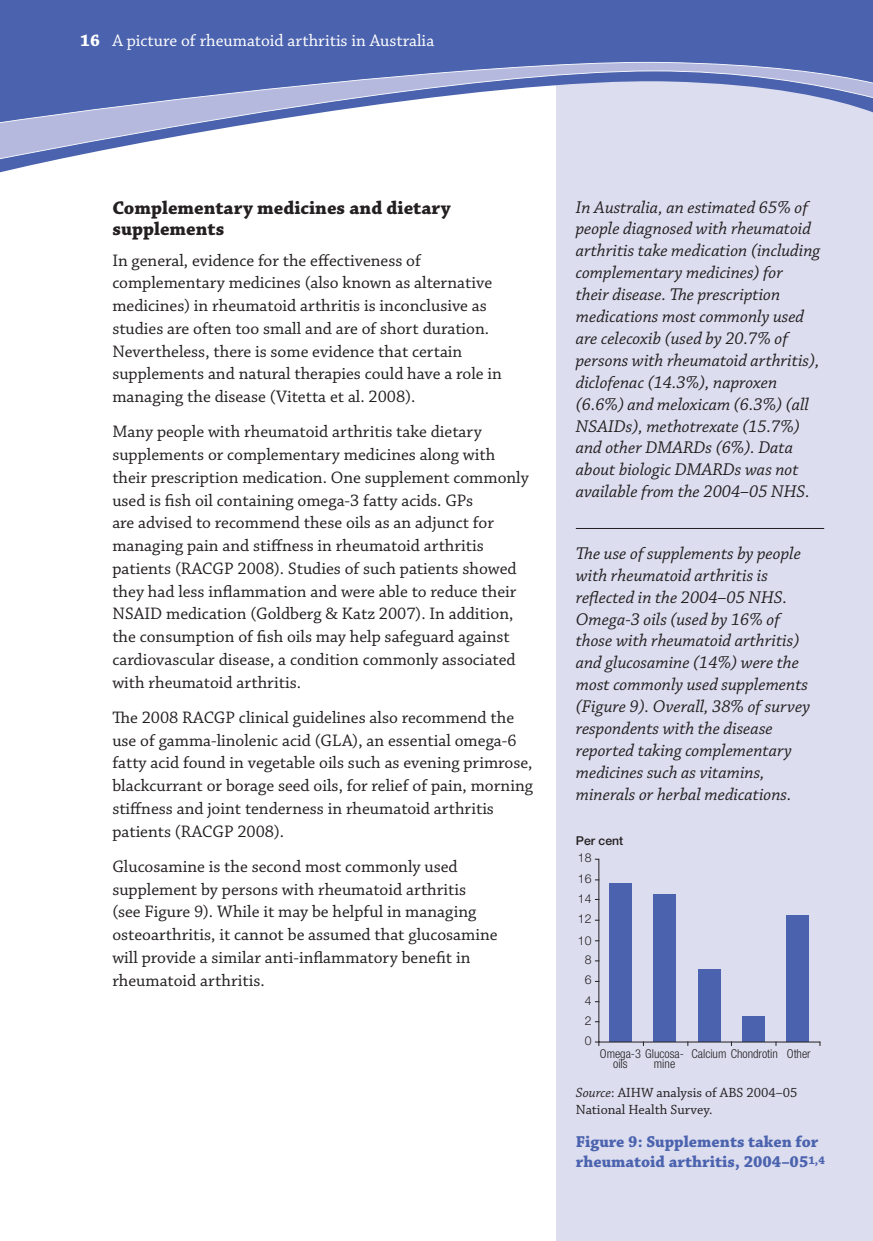
<style>
.page{position:relative;width:873px;height:1241px;background:#fff}
.page>*{position:absolute;margin:0;border:0;box-sizing:border-box;transform-origin:0 0}
.t1{font:700 19.25px/21.9px "Chaparral Pro";color:#231f20}
.t2{font:italic 17.85px/21.9px "Chaparral Pro";color:#231f20}
.t3{font:17.5px/22.8px "Chaparral Pro";color:#231f20}
.t4{font:17.5px "Chaparral Pro";color:#fff}
.t5{font:700 16.62px/20.1px "Chaparral Pro";color:#4b63ae}
.t6{font:14px/17.5px "Chaparral Pro";color:#231f20}
.t7{font:300 condensed 12.25px/10px "Helvetica Neue";color:#231f20}
.t8{font:300 12.25px/18.6px "Helvetica Neue";color:#231f20;text-align:center}
.t9{font:500 12.25px "Helvetica Neue";color:#231f20}
.s1{font-weight:700}
.s2{font-style:italic}
</style>
<div class="page">
<div style="left:556px;top:76px;width:316px;height:1164px;background:#dcddef"></div>
<svg style="left:0;top:0;width:872px;height:173px;background:#6378b9"></svg>
<svg style="left:0;top:125px;width:872px;height:37px"></svg>
<svg style="left:0;top:62px;width:872px;height:63px"></svg>
<hr style="left:576px;top:528px;width:248px;height:1px;background:#231f20">
<svg style="left:595px;top:858px;width:226px;height:187px"></svg>
<p class="t4" style="left:80px;top:34px;width:356px"><span class="s1">16</span> A picture of rheumatoid arthritis in Australia</p>
<p class="t1" style="left:112px;top:198px;width:340px">Complementary medicines and dietary supplements</p>
<p class="t3" style="left:112px;top:250px;width:391px">In general, evidence for the effectiveness of complementary medicines (also known as alternative medicines) in rheumatoid arthritis is inconclusive as studies are often too small and are of short duration.<br>Nevertheless, there is some evidence that certain supplements and natural therapies could have a role in managing the disease (Vitetta et al. 2008).</p>
<p class="t3" style="left:112px;top:422px;width:418px">Many people with rheumatoid arthritis take dietary supplements or complementary medicines along with their prescription medication. One supplement commonly used is fish oil containing omega-3 fatty acids. GPs<br>are advised to recommend these oils as an adjunct for managing pain and stiffness in rheumatoid arthritis patients (RACGP 2008). Studies of such patients showed they had less inflammation and were able to reduce their NSAID medication (Goldberg &amp; Katz 2007). In addition, the consumption of fish oils may help safeguard against cardiovascular disease, a condition commonly associated with rheumatoid arthritis.</p>
<p class="t3" style="left:112px;top:707px;width:422px">The 2008 RACGP clinical guidelines also recommend the use of gamma-linolenic acid (GLA), an essential omega-6 fatty acid found in vegetable oils such as evening primrose, blackcurrant or borage seed oils, for relief of pain, morning stiffness and joint tenderness in rheumatoid arthritis patients (RACGP 2008).</p>
<p class="t3" style="left:112px;top:856px;width:387px">Glucosamine is the second most commonly used supplement by persons with rheumatoid arthritis (see Figure 9). While it may be helpful in managing osteoarthritis, it cannot be assumed that glucosamine will provide a similar anti-inflammatory benefit in rheumatoid arthritis.</p>
<p class="t2" style="left:576px;top:197px;width:246px">In Australia, an estimated 65% of people diagnosed with rheumatoid arthritis take medication (including complementary medicines) for their disease. The prescription medications most commonly used are celecoxib (used by 20.7% of persons with rheumatoid arthritis), diclofenac (14.3%), naproxen (6.6%) and meloxicam (6.3%) (all<br>NSAIDs), methotrexate (15.7%) and other DMARDs (6%). Data about biologic DMARDs was not available from the 2004–05 NHS.</p>
<p class="t2" style="left:576px;top:543px;width:236px">The use of supplements by people with rheumatoid arthritis is reflected in the 2004–05 NHS.<br>Omega-3 oils (used by 16% of those with rheumatoid arthritis) and glucosamine (14%) were the most commonly used supplements (Figure 9). Overall, 38% of survey respondents with the disease reported taking complementary medicines such as vitamins, minerals or herbal medications.</p>
<p class="t9" style="left:576px;top:836px;width:49px">Per cent</p>
<p class="t8" style="left:578px;top:849px;width:15px">18</p>
<p class="t8" style="left:578px;top:870px;width:15px">16</p>
<p class="t8" style="left:578px;top:890px;width:15px">14</p>
<p class="t8" style="left:578px;top:910px;width:15px">12</p>
<p class="t8" style="left:578px;top:932px;width:15px">10<br>8</p>
<p class="t8" style="left:585px;top:970px;width:8px;line-height:20.8px;text-align:left">6<br>4</p>
<p class="t8" style="left:585px;top:1012px;width:8px">2</p>
<p class="t8" style="left:585px;top:1032px;width:8px">0</p>
<p class="t7" style="left:613px;top:1049px;width:72px;text-indent:-13px">Omega-3 Glucosa&shy;oils</p>
<p class="t7" style="left:654px;top:1059px;width:23px">mine</p>
<p class="t7" style="left:692px;top:1049px;width:121px">Calcium Chondrotin Other</p>
<p class="t6" style="left:576px;top:1084px;width:223px"><span class="s2">Source</span>: AIHW analysis of ABS 2004–05<br>National Health Survey.</p>
<p class="t5" style="left:576px;top:1132px;width:251px">Figure 9: Supplements taken for rheumatoid arthritis, 2004–05<sup>1,4</sup></p>
</div>
